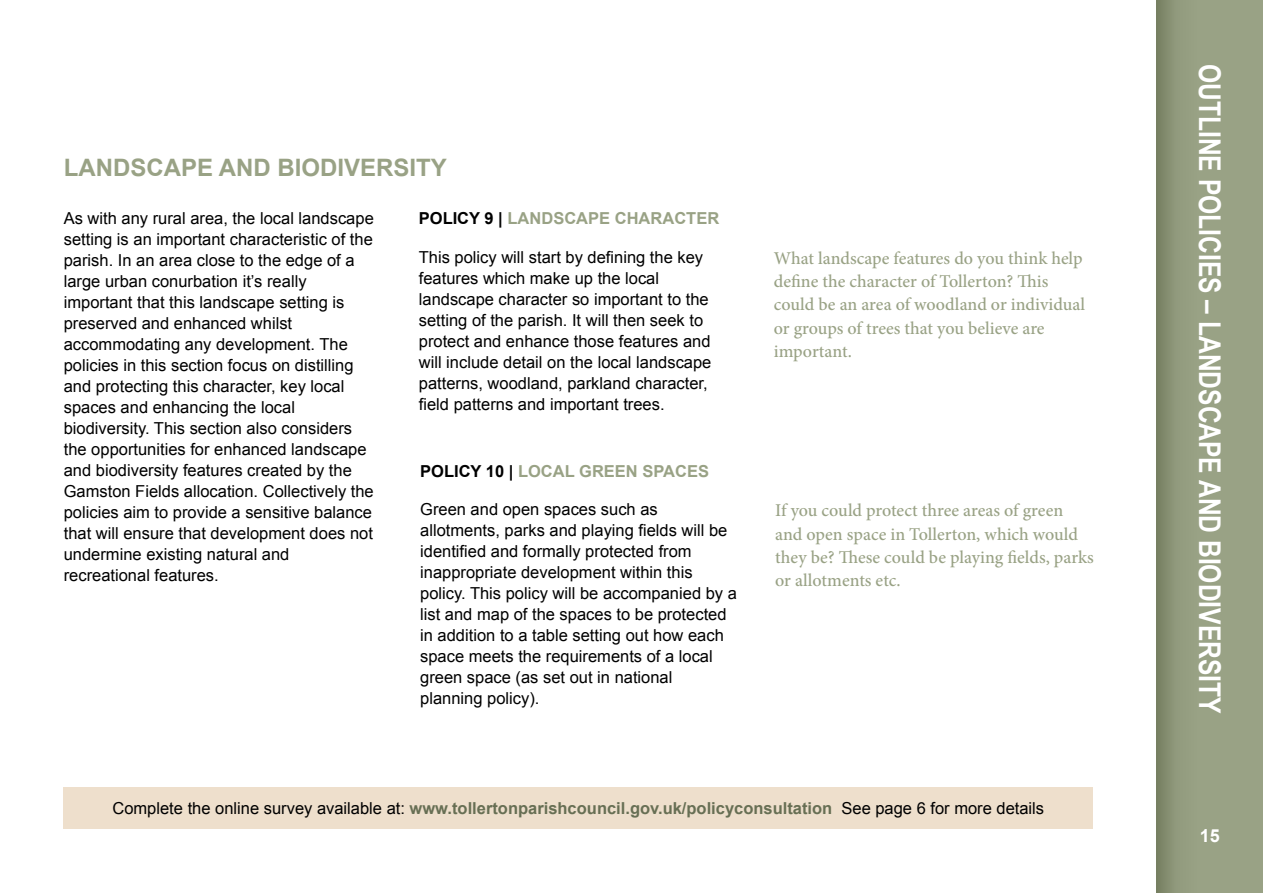
<style>
.page{position:relative;width:1263px;height:893px;background:#fff}
.page>*{position:absolute;margin:0;border:0;box-sizing:border-box;transform-origin:0 0}
.t1{font:700 30px "Arial Narrow";color:#fff}
.t2{font:700 24px "Arial";color:#99a285}
.t3{font:500 18px/23.2px "Minion Pro";color:#99a285}
.t4{font:700 18px "Arial";color:#fff}
.t5{font:16.5px/21px "Arial";color:#000}
.t6{font:700 16.5px "Arial";color:#99a285}
.s1{color:#000}
.s2{font-weight:700;color:#676f54}
</style>
<div class="page">
<svg style="left:1157px;top:0;width:106px;height:893px;background:#949d80"></svg>
<div style="left:64px;top:787px;width:1029px;height:42px;background:#eedfcc"></div>
<h2 class="t2" style="left:64px;top:159px;width:385px">LANDSCAPE AND BIODIVERSITY</h2>
<p class="t5" style="left:64px;top:210px;width:312px">As with any rural area, the local landscape setting is an important characteristic of the parish. In an area close to the edge of a large urban conurbation it’s really important that this landscape setting is preserved and enhanced whilst accommodating any development. The policies in this section focus on distilling and protecting this character, key local spaces and enhancing the local biodiversity. This section also considers the opportunities for enhanced landscape and biodiversity features created by the Gamston Fields allocation. Collectively the policies aim to provide a sensitive balance that will ensure that development does not undermine existing natural and recreational features.</p>
<p class="t6" style="left:419px;top:212px;width:302px"><span class="s1">POLICY 9 |</span> LANDSCAPE CHARACTER</p>
<p class="t5" style="left:419px;top:248px;width:294px">This policy will start by defining the key features which make up the local landscape character so important to the setting of the parish. It will then seek to protect and enhance those features and will include detail on the local landscape patterns, woodland, parkland character, field patterns and important trees.</p>
<p class="t3" style="left:774px;top:248px;width:313px">What landscape features do you think help define the character of Tollerton? This could be an area of woodland or individual or groups of trees that you believe are important.</p>
<p class="t6" style="left:420px;top:465px;width:290px"><span class="s1">POLICY 10 |</span> LOCAL GREEN SPACES</p>
<p class="t5" style="left:420px;top:500px;width:318px">Green and open spaces such as allotments, parks and playing fields will be identified and formally protected from inappropriate development within this policy. This policy will be accompanied by a list and map of the spaces to be protected in addition to a table setting out how each space meets the requirements of a local green space (as set out in national planning policy).</p>
<p class="t3" style="left:775px;top:501px;width:320px">If you could protect three areas of green and open space in Tollerton, which would they be? These could be playing fields, parks or allotments etc.</p>
<p class="t5" style="left:112px;top:799px;width:933px">Complete the online survey available at: <span class="s2">www.tollertonparishcouncil.gov.uk/policyconsultation</span> See page 6 for more details</p>
<h1 class="t1" style="left:1221px;top:64px;width:651px;rotate:90deg">OUTLINE POLICIES – LANDSCAPE AND BIODIVERSITY</h1>
<p class="t4" style="left:1200px;top:829px;width:22px">15</p>
</div>
